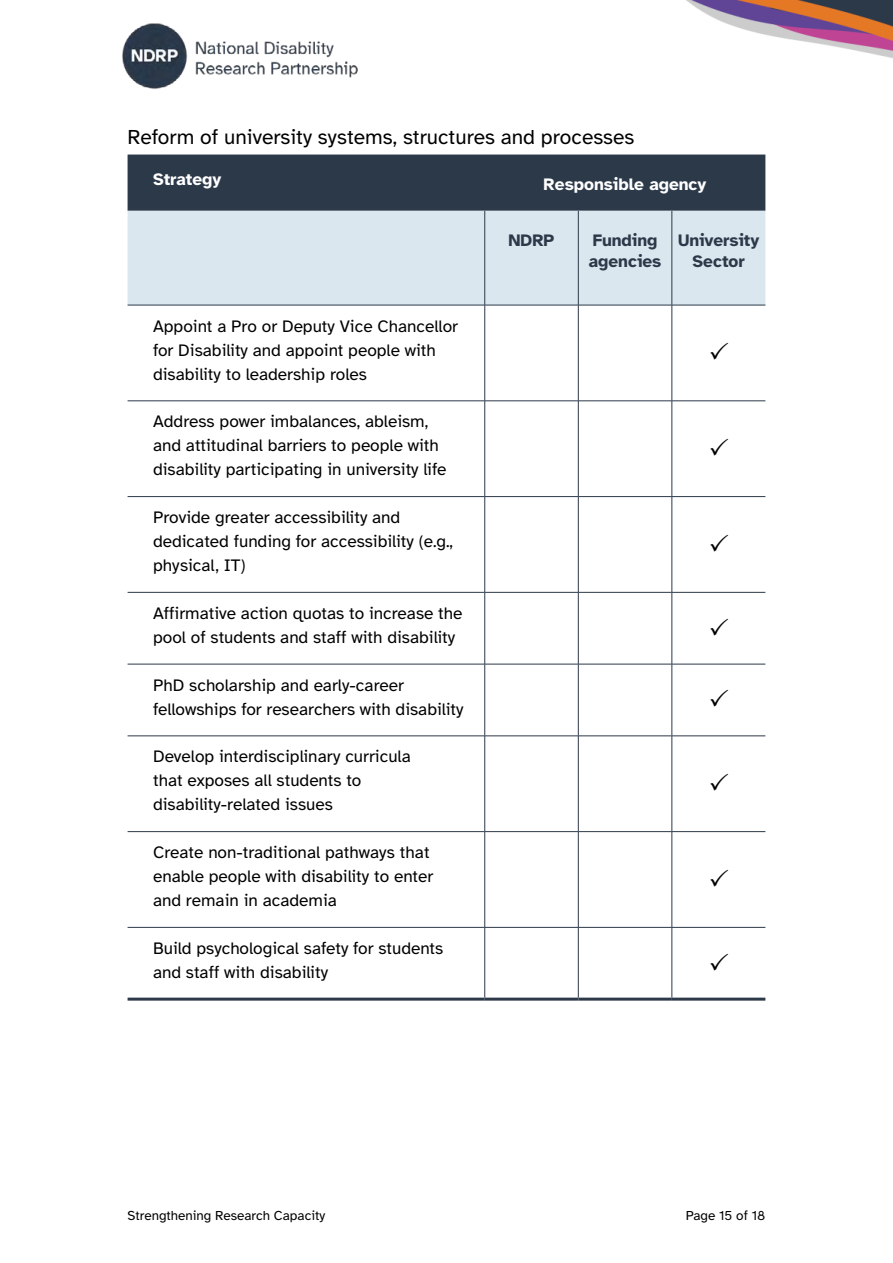
<style>
.page{position:relative;width:893px;height:1263px;background:#fff}
.page>*{position:absolute;margin:0;border:0;box-sizing:border-box;transform-origin:0 0}
.table_titles{font:21px "Atkinson Hyperlegible";color:#000}
.BODY{font:17.25px/24px "Atkinson Hyperlegible";color:#000}
.BODY-2{font:700 17.25px/21px "Atkinson Hyperlegible";color:#2c3949}
.BODY-3{font:700 17.25px "Atkinson Hyperlegible";color:#fff}
.t1{font:13.5px "Atkinson Hyperlegible";color:#000}
</style>
<div class="page">
<img style="left:122px;top:23px;width:236px;height:66px">
<img style="left:686px;top:0;width:207px;height:58px">
<div style="left:128px;top:155px;width:637px;height:56px;background:#2c3949"></div>
<div style="left:128px;top:211px;width:637px;height:94px;background:#dbe7ef"></div>
<hr style="left:128px;top:998px;width:357px;height:3px;background:#2c3949">
<hr style="left:485px;top:998px;width:93px;height:3px;background:#2c3949">
<hr style="left:578px;top:998px;width:94px;height:3px;background:#2c3949">
<hr style="left:672px;top:998px;width:93px;height:3px;background:#2c3949">
<hr style="left:484px;top:211px;width:1px;height:94px;background:#2c3949">
<hr style="left:578px;top:211px;width:1px;height:94px;background:#2c3949">
<hr style="left:672px;top:211px;width:1px;height:94px;background:#2c3949">
<hr style="left:128px;top:305px;width:357px;height:1px;background:#2c3949">
<hr style="left:485px;top:305px;width:93px;height:1px;background:#2c3949">
<hr style="left:484px;top:305px;width:1px;height:96px;background:#2c3949">
<hr style="left:578px;top:305px;width:94px;height:1px;background:#2c3949">
<hr style="left:578px;top:305px;width:1px;height:96px;background:#2c3949">
<hr style="left:672px;top:305px;width:93px;height:1px;background:#2c3949">
<hr style="left:672px;top:305px;width:1px;height:96px;background:#2c3949">
<hr style="left:128px;top:401px;width:357px;height:1px;background:#2c3949">
<hr style="left:485px;top:401px;width:93px;height:1px;background:#2c3949">
<hr style="left:484px;top:401px;width:1px;height:95px;background:#2c3949">
<hr style="left:578px;top:401px;width:94px;height:1px;background:#2c3949">
<hr style="left:578px;top:401px;width:1px;height:95px;background:#2c3949">
<hr style="left:672px;top:401px;width:93px;height:1px;background:#2c3949">
<hr style="left:672px;top:401px;width:1px;height:95px;background:#2c3949">
<hr style="left:128px;top:496px;width:357px;height:1px;background:#2c3949">
<hr style="left:485px;top:496px;width:93px;height:1px;background:#2c3949">
<hr style="left:484px;top:497px;width:1px;height:95px;background:#2c3949">
<hr style="left:578px;top:496px;width:94px;height:1px;background:#2c3949">
<hr style="left:578px;top:497px;width:1px;height:95px;background:#2c3949">
<hr style="left:672px;top:496px;width:93px;height:1px;background:#2c3949">
<hr style="left:672px;top:497px;width:1px;height:95px;background:#2c3949">
<hr style="left:128px;top:592px;width:357px;height:1px;background:#2c3949">
<hr style="left:485px;top:592px;width:93px;height:1px;background:#2c3949">
<hr style="left:484px;top:592px;width:1px;height:72px;background:#2c3949">
<hr style="left:578px;top:592px;width:94px;height:1px;background:#2c3949">
<hr style="left:578px;top:592px;width:1px;height:72px;background:#2c3949">
<hr style="left:672px;top:592px;width:93px;height:1px;background:#2c3949">
<hr style="left:672px;top:592px;width:1px;height:72px;background:#2c3949">
<hr style="left:128px;top:664px;width:357px;height:1px;background:#2c3949">
<hr style="left:485px;top:664px;width:93px;height:1px;background:#2c3949">
<hr style="left:484px;top:664px;width:1px;height:72px;background:#2c3949">
<hr style="left:578px;top:664px;width:94px;height:1px;background:#2c3949">
<hr style="left:578px;top:664px;width:1px;height:72px;background:#2c3949">
<hr style="left:672px;top:664px;width:93px;height:1px;background:#2c3949">
<hr style="left:672px;top:664px;width:1px;height:72px;background:#2c3949">
<hr style="left:128px;top:736px;width:357px;height:1px;background:#2c3949">
<hr style="left:485px;top:736px;width:93px;height:1px;background:#2c3949">
<hr style="left:484px;top:736px;width:1px;height:95px;background:#2c3949">
<hr style="left:578px;top:736px;width:94px;height:1px;background:#2c3949">
<hr style="left:578px;top:736px;width:1px;height:95px;background:#2c3949">
<hr style="left:672px;top:736px;width:93px;height:1px;background:#2c3949">
<hr style="left:672px;top:736px;width:1px;height:95px;background:#2c3949">
<hr style="left:128px;top:831px;width:357px;height:1px;background:#2c3949">
<hr style="left:485px;top:831px;width:93px;height:1px;background:#2c3949">
<hr style="left:484px;top:832px;width:1px;height:95px;background:#2c3949">
<hr style="left:578px;top:831px;width:94px;height:1px;background:#2c3949">
<hr style="left:578px;top:832px;width:1px;height:95px;background:#2c3949">
<hr style="left:672px;top:831px;width:93px;height:1px;background:#2c3949">
<hr style="left:672px;top:832px;width:1px;height:95px;background:#2c3949">
<hr style="left:128px;top:927px;width:357px;height:1px;background:#2c3949">
<hr style="left:485px;top:927px;width:93px;height:1px;background:#2c3949">
<hr style="left:484px;top:927px;width:1px;height:71px;background:#2c3949">
<hr style="left:578px;top:927px;width:94px;height:1px;background:#2c3949">
<hr style="left:578px;top:927px;width:1px;height:71px;background:#2c3949">
<hr style="left:672px;top:927px;width:93px;height:1px;background:#2c3949">
<hr style="left:672px;top:927px;width:1px;height:71px;background:#2c3949">
<p class="table_titles" style="left:128px;top:126px;width:508px">Reform of university systems, structures and processes</p>
<p class="BODY-3" style="left:153px;top:170px;width:70px">Strategy</p>
<p class="BODY-3" style="left:544px;top:174px;width:164px">Responsible agency</p>
<p class="BODY" style="left:153px;top:314px;width:306px">Appoint a Pro or Deputy Vice Chancellor for Disability and appoint people with disability to leadership roles</p>
<p class="BODY" style="left:153px;top:410px;width:295px">Address power imbalances, ableism, and attitudinal barriers to people with disability participating in university life</p>
<p class="BODY" style="left:153px;top:506px;width:301px">Provide greater accessibility and dedicated funding for accessibility (e.g., physical, IT)</p>
<p class="BODY" style="left:153px;top:601px;width:311px">Affirmative action quotas to increase the pool of students and staff with disability</p>
<p class="BODY" style="left:153px;top:673px;width:312px">PhD scholarship and early-career fellowships for researchers with disability</p>
<p class="BODY" style="left:153px;top:745px;width:259px">Develop interdisciplinary curricula that exposes all students to disability-related issues</p>
<p class="BODY" style="left:153px;top:841px;width:282px">Create non-traditional pathways that enable people with disability to enter and remain in academia</p>
<p class="BODY" style="left:153px;top:936px;width:292px">Build psychological safety for students and staff with disability</p>
<p class="BODY-2" style="left:508px;top:230px;width:48px">NDRP</p>
<p class="BODY-2" style="left:589px;top:230px;width:74px">Funding agencies</p>
<p class="BODY-2" style="left:678px;top:230px;width:83px;text-align:center">University<br>Sector</p>
<p class="t1" style="left:128px;top:1208px;width:199px">Strengthening Research Capacity</p>
<p class="t1" style="left:686px;top:1208px;width:81px">Page 15 of 18</p>
</div>
